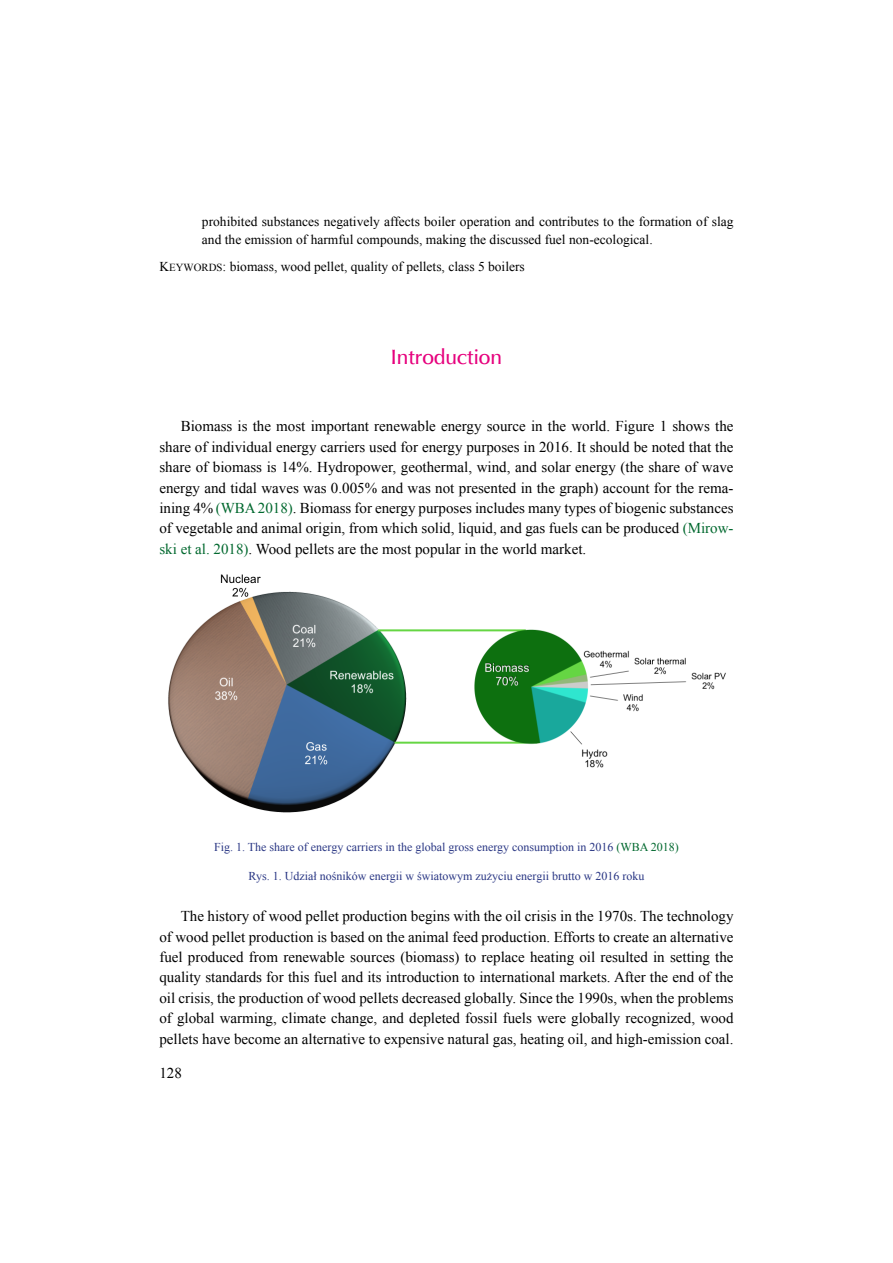
<style>
.page{position:relative;width:893px;height:1263px;background:#fff}
.page>*{position:absolute;margin:0;border:0;box-sizing:border-box;transform-origin:0 0}
.t1{font:21px "Zapf Humnst Dm EU";color:#e6007d}
.t2{font:15px/20.4px "Times New Roman";color:#000;text-align:justify}
.t3{font:13.5px/18px "Times New Roman";color:#000}
.t4{font:12px "Times New Roman";color:#283583}
.s1{font-family:"Times New Roman PSMT SC800"}
.s2{font-family:"Times New Roman PSMT SC800";font-size:10.8px}
.s3{color:#00682e}
</style>
<div class="page">
<img style="left:168px;top:574px;width:558px;height:239px">
<p class="t3" style="left:202px;top:212px;width:533px">prohibited substances negatively affects boiler operation and contributes to the formation of slag and the emission of harmful compounds, making the discussed fuel non-ecological.</p>
<p class="t3" style="left:159px;top:257px;width:367px"><span class="s1">K</span><span class="s2">EYWORDS</span>: biomass, wood pellet, quality of pellets, class 5 boilers</p>
<h1 class="t1" style="left:391px;top:344px;width:113px">Introduction</h1>
<p class="t2" style="left:159px;top:416px;width:576px;text-indent:21px">Biomass is the most important renewable energy source in the world. Figure 1 shows the share of individual energy carriers used for energy purposes in 2016. It should be noted that the share of biomass is 14%. Hydropower, geothermal, wind, and solar energy (the share of wave energy and tidal waves was 0.005% and was not presented in the graph) account for the rema&shy;ining 4% <span class="s3">(WBA 2018)</span>. Biomass for energy purposes includes many types of biogenic substances of vegetable and animal origin, from which solid, liquid, and gas fuels can be produced <span class="s3">(Mirow&shy;ski et al. 2018)</span>. Wood pellets are the most popular in the world market.</p>
<p class="t4" style="left:214px;top:839px;width:466px">Fig. 1. The share of energy carriers in the global gross energy consumption in 2016 <span class="s3">(WBA 2018)</span></p>
<p class="t4" style="left:249px;top:868px;width:397px">Rys. 1. Udział nośników energii w światowym zużyciu energii brutto w 2016 roku</p>
<p class="t2" style="left:159px;top:906px;width:576px;text-indent:21px">The history of wood pellet production begins with the oil crisis in the 1970s. The technology of wood pellet production is based on the animal feed production. Efforts to create an alternative fuel produced from renewable sources (biomass) to replace heating oil resulted in setting the quality standards for this fuel and its introduction to international markets. After the end of the oil crisis, the production of wood pellets decreased globally. Since the 1990s, when the problems of global warming, climate change, and depleted fossil fuels were globally recognized, wood pellets have become an alternative to expensive natural gas, heating oil, and high-emission coal.</p>
<p class="t2" style="left:159px;top:1062px;width:24px">128</p>
</div>
